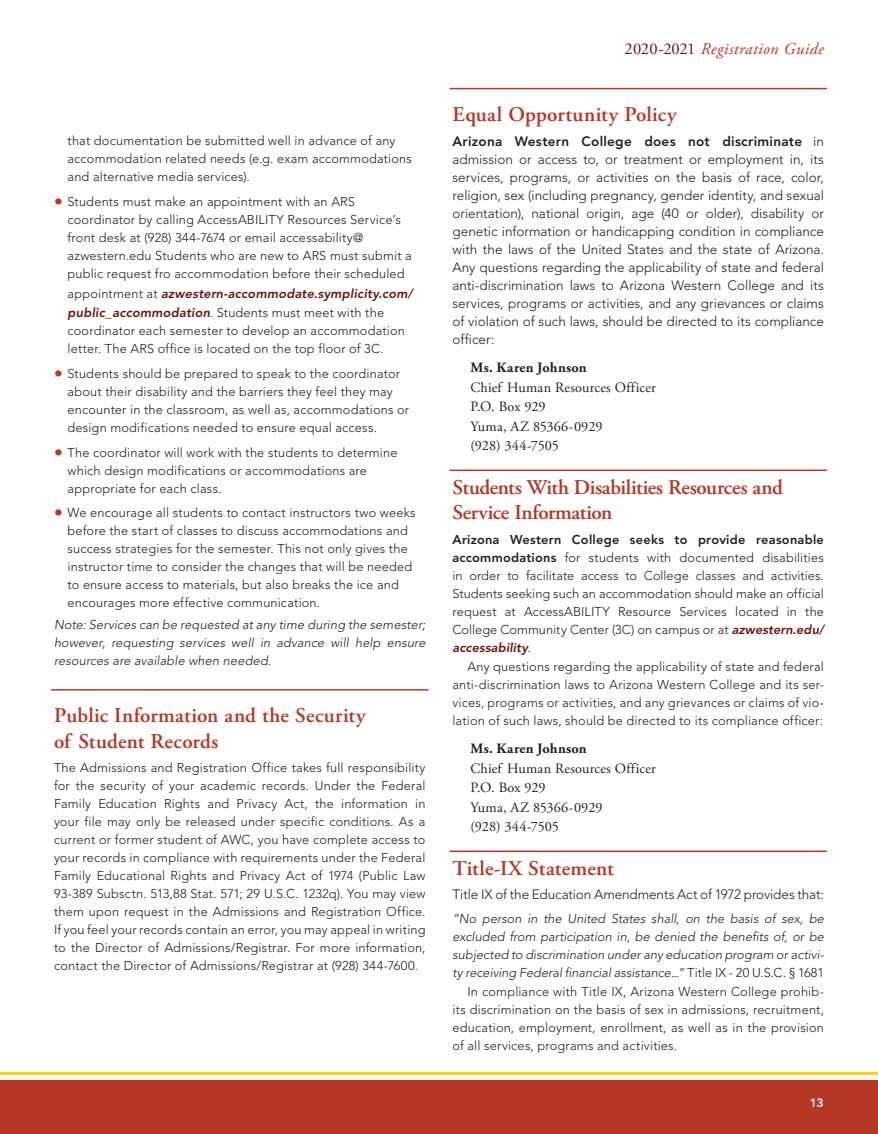
<style>
.page{position:relative;width:878px;height:1134px;background:#fff}
.page>*{position:absolute;margin:0;border:0;box-sizing:border-box;transform-origin:0 0}
.the_STEPS{font:600 21px/25.5px "Adobe Garamond Pro";color:#b53725}
.the_STEPS-2{font:600 21px/25.5px "Adobe Garamond Pro";letter-spacing:-.02em;color:#b53725}
.the_STEPS-3{font:600 21px "Adobe Garamond Pro";letter-spacing:.02em;color:#b53725}
.t1{font:italic 16.5px "Adobe Garamond Pro";letter-spacing:.03em;color:#b53725}
._1_organization{font:14.25px/19.5px "Adobe Garamond Pro";letter-spacing:.015em;color:#231f20}
._2_address_phone{font:14.25px "Adobe Garamond Pro";color:#231f20}
.BODY_TEXT{font:300 13.5px/18px "Avenir LT Std";letter-spacing:-.005em;color:#231f20;text-align:justify}
.BODY_TEXT-2{font:300 12.75px/18px "Avenir LT Std";letter-spacing:.015em;color:#231f20}
.BODY_TEXT_indent{font:300 12.75px/18px "Avenir LT Std";letter-spacing:.015em;color:#231f20;text-align:justify}
.BODY_TEXT_indent-2{font:italic 300 12.75px/18px "Avenir LT Std";color:#231f20;text-align:justify}
.program_fee_1st{font:italic 300 12.75px/18px "Avenir LT Std";letter-spacing:.015em;color:#231f20;text-align:justify}
.t2{font:italic 800 12.75px/19.5px "Avenir LT Std";letter-spacing:.015em;color:#6b120d}
.t3{font:800 12px "Avenir LT Std";color:#fff}
.s1{font-family:"Adobe Garamond Pro";font-weight:400;font-size:22.5px;color:#b53725}
.s2{font-weight:300;font-style:normal;color:#231f20}
.s3{font-style:normal;color:#6b120d}
.s4{font-weight:800}
.s5{font-weight:700}
.s6{font-weight:800;font-style:italic;color:#6b120d}
.s7{font-style:normal}
</style>
<div class="page">
<div style="left:0;top:1080px;width:878px;height:54px;background:#b53725"></div>
<hr style="left:0;top:1072px;width:878px;height:3px;background:#ffd300">
<hr style="left:51px;top:689px;width:377px;height:2px;background:#b53725">
<hr style="left:449px;top:88px;width:377px;height:1px;background:#b53725">
<hr style="left:449px;top:470px;width:377px;height:1px;background:#b53725">
<hr style="left:449px;top:851px;width:377px;height:1px;background:#b53725">
<p class="BODY_TEXT-2" style="left:68px;top:132px;width:346px">that documentation be submitted well in advance of any accommodation related needs (e.g. exam accommodations and alternative media services).</p>
<p class="BODY_TEXT-2" style="left:68px;top:193px;width:346px;text-indent:-14px"><span class="s1">•</span> Students must make an appointment with an ARS coordinator by calling AccessABILITY Resources Service’s front desk at (928) 344-7674 or email accessability@ azwestern.edu Students who are new to ARS must submit a public request fro accommodation before their scheduled</p>
<p class="t2" style="left:68px;top:284px;width:347px"><span class="s2">appointment at</span> azwestern-accommodate.symplicity.com/ public_accommodation<span class="s2">. Students must meet with the</span></p>
<p class="BODY_TEXT-2" style="left:68px;top:322px;width:339px">coordinator each semester to develop an accommodation letter. The ARS office is located on the top floor of 3C.</p>
<p class="BODY_TEXT-2" style="left:68px;top:365px;width:343px;text-indent:-14px"><span class="s1">•</span> Students should be prepared to speak to the coordinator about their disability and the barriers they feel they may encounter in the classroom, as well as, accommodations or design modifications needed to ensure equal access.</p>
<p class="BODY_TEXT-2" style="left:68px;top:443px;width:331px;text-indent:-14px"><span class="s1">•</span> The coordinator will work with the students to determine which design modifications or accommodations are appropriate for each class.</p>
<p class="BODY_TEXT-2" style="left:68px;top:504px;width:349px;text-indent:-14px"><span class="s1">•</span> We encourage all students to contact instructors two weeks before the start of classes to discuss accommodations and success strategies for the semester. This not only gives the instructor time to consider the changes that will be needed to ensure access to materials, but also breaks the ice and encourages more effective communication.</p>
<p class="program_fee_1st" style="left:54px;top:616px;width:373px">Note: Services can be requested at any time during the semester; however, requesting services well in advance will help ensure resources are available when needed.</p>
<p class="the_STEPS" style="left:54px;top:703px;width:313px">Public Information and the Security of Student Records</p>
<p class="BODY_TEXT-2" style="left:54px;top:759px;width:373px;text-align:justify">The Admissions and Registration Office takes full responsibility for the security of your academic records. Under the Federal Family Education Rights and Privacy Act, the information in your file may only be released under specific conditions. As a current or former student of AWC, you have complete access to your records in compliance with requirements under the Federal Family Educational Rights and Privacy Act of 1974 (Public Law 93-389 Subsctn. 513,88 Stat. 571; 29 U.S.C. 1232q). You may view them upon request in the Admissions and Registration Office.<br>If you feel your records contain an error, you may appeal in writing to the Director of Admissions/Registrar. For more information, contact the Director of Admissions/Registrar at (928) 344-7600.</p>
<p class="t1" style="left:624px;top:39px;width:201px"><span class="s3">2020-2021</span> Registration Guide</p>
<p class="the_STEPS-3" style="left:452px;top:102px;width:225px">Equal Opportunity Policy</p>
<p class="BODY_TEXT" style="left:452px;top:132px;width:373px"><span class="s4">Arizona Western College does not discriminate</span> in admission or access to, or treatment or employment in, its services, programs, or activities on the basis of race, color, religion, sex (including pregnancy, gender identity, and sexual orientation), national origin, age (40 or older), disability or genetic information or handicapping condition in compliance with the laws of the United States and the state of Arizona.<br>Any questions regarding the applicability of state and federal anti-discrimination laws to Arizona Western College and its services, programs or activities, and any grievances or claims of violation of such laws, should be directed to its compliance officer:</p>
<p class="_1_organization" style="left:470px;top:358px;width:187px"><span class="s5">Ms. Karen Johnson<br></span>Chief Human Resources Officer</p>
<p class="_2_address_phone" style="left:470px;top:398px;width:77px">P.O. Box 929</p>
<p class="_2_address_phone" style="left:470px;top:417px;width:133px">Yuma, AZ 85366-0929</p>
<p class="_2_address_phone" style="left:470px;top:437px;width:90px">(928) 344-7505</p>
<p class="the_STEPS-2" style="left:452px;top:474px;width:332px">Students With Disabilities Resources and<br>Service Information</p>
<p class="BODY_TEXT-2" style="left:452px;top:530px;width:373px;text-align:justify"><span class="s4">Arizona Western College seeks to provide reasonable accommodations</span> for students with documented disabilities in order to facilitate access to College classes and activities.<br>Students seeking such an accommodation should make an official request at AccessABILITY Resource Services located in the College Community Center (3C) on campus or at <span class="s6">azwestern.edu/ accessability</span>.</p>
<p class="BODY_TEXT_indent" style="left:452px;top:657px;width:373px;text-indent:15px">Any questions regarding the applicability of state and federal anti-discrimination laws to Arizona Western College and its ser&shy;vices, programs or activities, and any grievances or claims of vio&shy;lation of such laws, should be directed to its compliance officer:</p>
<p class="_1_organization" style="left:470px;top:739px;width:187px"><span class="s5">Ms. Karen Johnson<br></span>Chief Human Resources Officer</p>
<p class="_2_address_phone" style="left:470px;top:779px;width:77px">P.O. Box 929</p>
<p class="_2_address_phone" style="left:470px;top:798px;width:133px">Yuma, AZ 85366-0929</p>
<p class="_2_address_phone" style="left:470px;top:818px;width:90px">(928) 344-7505</p>
<p class="the_STEPS" style="left:452px;top:855px;width:163px">Title-IX Statement</p>
<p class="BODY_TEXT" style="left:452px;top:886px;width:373px">Title IX of the Education Amendments Act of 1972 provides that:</p>
<p class="BODY_TEXT_indent-2" style="left:452px;top:910px;width:373px">“No person in the United States shall, on the basis of sex, be excluded from participation in, be denied the benefits of, or be subjected to discrimination under any education program or activi&shy;ty receiving Federal financial assistance...” <span class="s7">Title IX - 20 U.S.C. § 1681</span></p>
<p class="BODY_TEXT_indent" style="left:452px;top:983px;width:373px;text-indent:15px">In compliance with Title IX, Arizona Western College prohib&shy;its discrimination on the basis of sex in admissions, recruitment, education, employment, enrollment, as well as in the provision of all services, programs and activities.</p>
<p class="t3" style="left:809px;top:1096px;width:15px">13</p>
</div>
